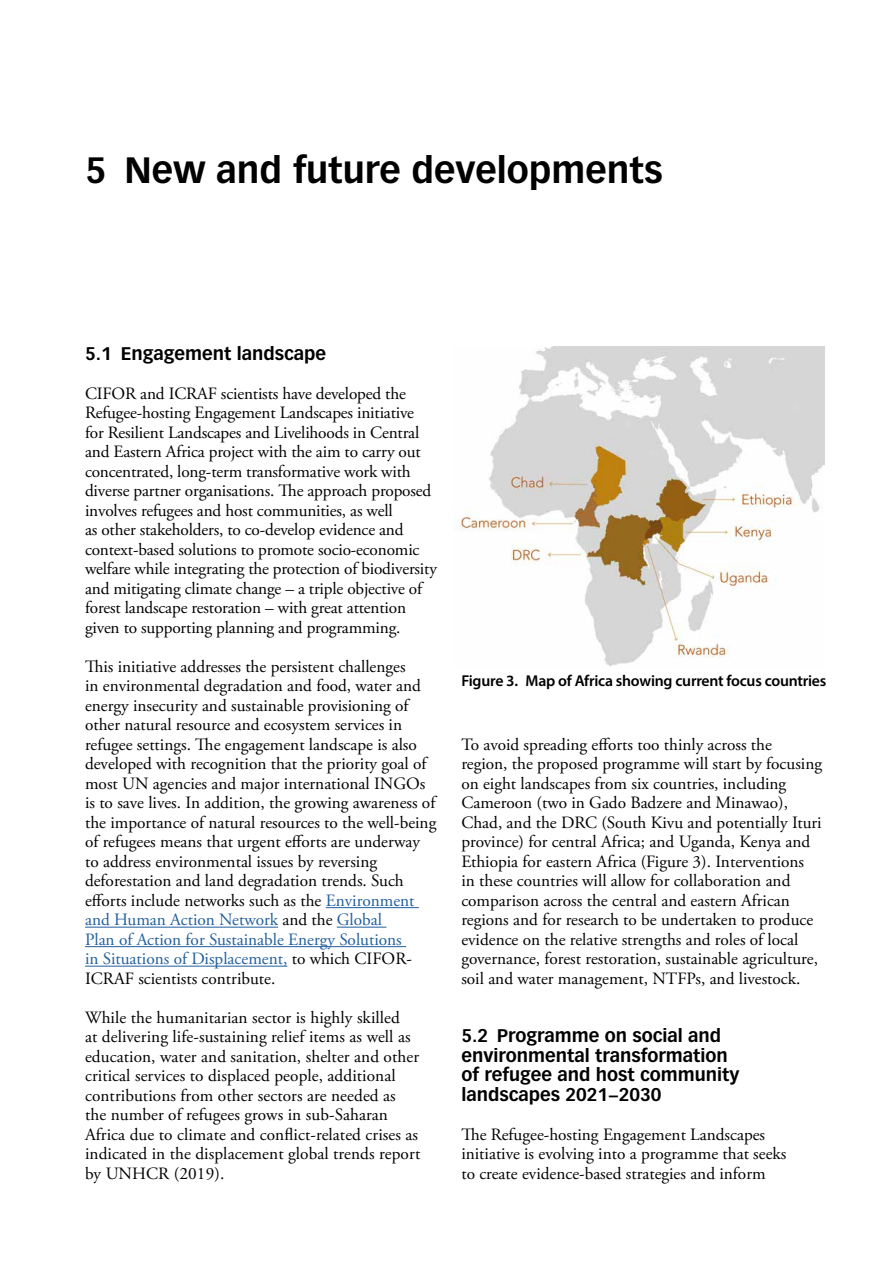
<style>
.page{position:relative;width:893px;height:1263px;background:#fff}
.page>*{position:absolute;margin:0;border:0;box-sizing:border-box;transform-origin:0 0}
.t1{font:700 36px "Vectora LT Std";color:#000}
.t2{font:700 18px/19.5px "Vectora LT Std";color:#000}
.t3{font:17.25px/19.5px "Adobe Garamond Pro";color:#000}
.t4{font:600 15.75px "Myriad Pro";letter-spacing:-.015em;color:#000}
.s1{color:#215e9e}
</style>
<div class="page">
<img style="left:458px;top:347px;width:366px;height:319px">
<hr style="left:326px;top:907px;width:93px;height:1px;background:#215e9e">
<hr style="left:85px;top:927px;width:193px;height:1px;background:#215e9e">
<hr style="left:337px;top:927px;width:49px;height:1px;background:#215e9e">
<hr style="left:85px;top:946px;width:321px;height:1px;background:#215e9e">
<hr style="left:85px;top:966px;width:202px;height:1px;background:#215e9e">
<h1 class="t1" style="left:85px;top:149px;width:579px">5 New and future developments</h1>
<p class="t2" style="left:85px;top:344px;width:242px">5.1 Engagement landscape</p>
<p class="t3" style="left:85px;top:384px;width:353px">CIFOR and ICRAF scientists have developed the Refugee-hosting Engagement Landscapes initiative for Resilient Landscapes and Livelihoods in Central and Eastern Africa project with the aim to carry out concentrated, long-term transformative work with diverse partner organisations. The approach proposed involves refugees and host communities, as well<br>as other stakeholders, to co-develop evidence and context-based solutions to promote socio-economic welfare while integrating the protection of biodiversity and mitigating climate change – a triple objective of forest landscape restoration – with great attention given to supporting planning and programming.</p>
<p class="t3" style="left:85px;top:657px;width:353px">This initiative addresses the persistent challenges<br>in environmental degradation and food, water and energy insecurity and sustainable provisioning of other natural resource and ecosystem services in refugee settings. The engagement landscape is also developed with recognition that the priority goal of most UN agencies and major international INGOs is to save lives. In addition, the growing awareness of the importance of natural resources to the well-being of refugees means that urgent efforts are underway to address environmental issues by reversing deforestation and land degradation trends. Such efforts include networks such as the <span class="s1">Environment and Human Action Network</span> and the <span class="s1">Global<br>Plan of Action for Sustainable Energy Solutions<br>in Situations of Displacement,</span> to which CIFOR-ICRAF scientists contribute.</p>
<p class="t3" style="left:85px;top:1008px;width:337px">While the humanitarian sector is highly skilled<br>at delivering life-sustaining relief items as well as education, water and sanitation, shelter and other critical services to displaced people, additional contributions from other sectors are needed as the number of refugees grows in sub-Saharan Africa due to climate and conflict-related crises as indicated in the displacement global trends report by UNHCR (2019).</p>
<p class="t4" style="left:461px;top:670px;width:366px">Figure 3. Map of Africa showing current focus countries</p>
<p class="t3" style="left:461px;top:735px;width:362px">To avoid spreading efforts too thinly across the region, the proposed programme will start by focusing on eight landscapes from six countries, including Cameroon (two in Gado Badzere and Minawao), Chad, and the DRC (South Kivu and potentially Ituri province) for central Africa; and Uganda, Kenya and Ethiopia for eastern Africa (Figure 3). Interventions<br>in these countries will allow for collaboration and comparison across the central and eastern African regions and for research to be undertaken to produce evidence on the relative strengths and roles of local governance, forest restoration, sustainable agriculture, soil and water management, NTFPs, and livestock.</p>
<p class="t2" style="left:461px;top:1026px;width:279px">5.2 Programme on social and environmental transformation of refugee and host community landscapes 2021−2030</p>
<p class="t3" style="left:461px;top:1125px;width:327px">The Refugee-hosting Engagement Landscapes initiative is evolving into a programme that seeks to create evidence-based strategies and inform</p>
</div>
